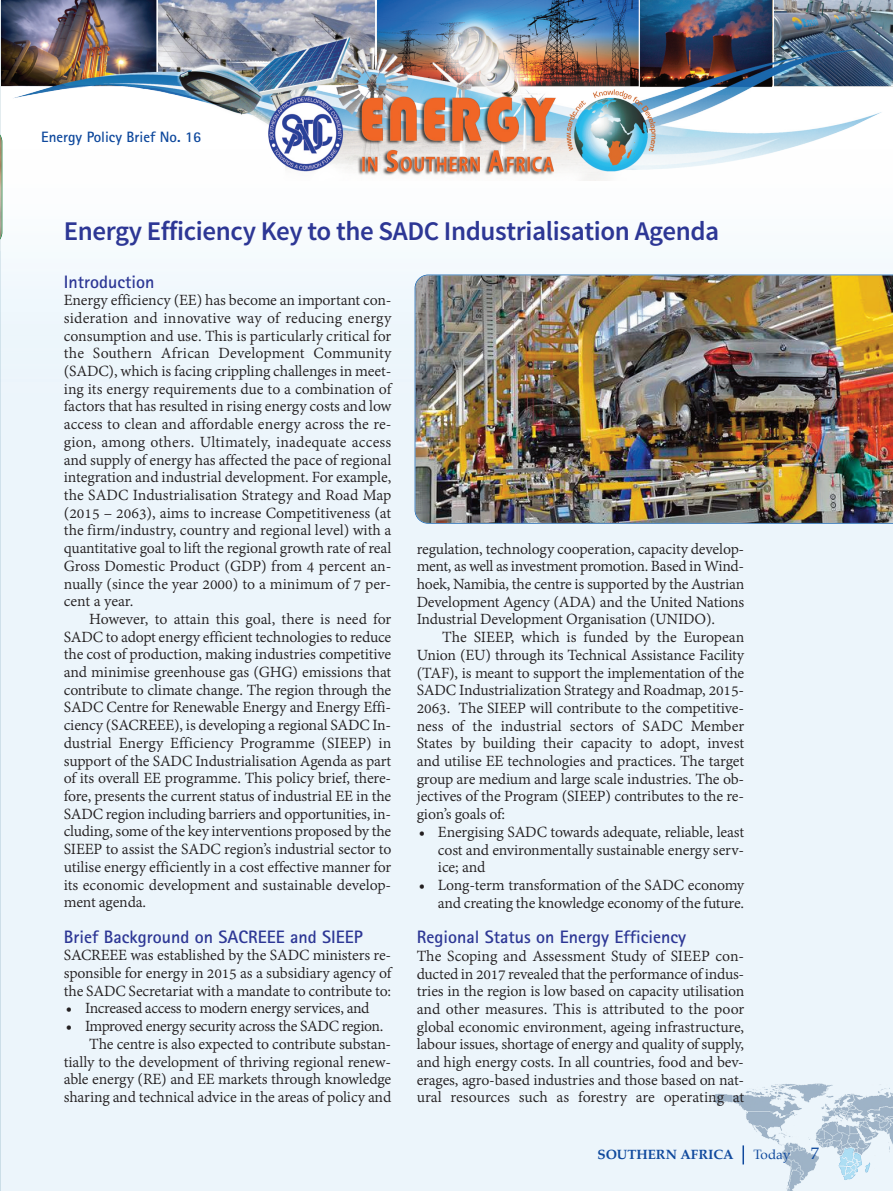
<style>
.page{position:relative;width:893px;height:1191px;background:#fff}
.page>*{position:absolute;margin:0;border:0;box-sizing:border-box;transform-origin:0 0}
.t1{font:600 27px "Source Sans Pro";letter-spacing:-.015em;color:#2d3795}
.t2{font:700 18px "Rotis Sans Serif";color:#2d3795}
.t3{font:16.5px/17.7px "Adobe Devanagari";letter-spacing:-.01em;color:#231f20;text-align:justify}
.t4{font:700 15px "Rotis Sans Serif";color:#0f499d}
.t5{font:700 13.5px "Palatino";color:#0f499d}
.t6{font:13.5px "Palatino";color:#0f499d}
.s1{font-size:16.5px}
</style>
<div class="page">
<div style="left:0;top:325px;width:893px;height:866px;background:#ecf5fb"></div>
<div style="left:1px;top:201px;width:892px;height:208px;background:#f4f9fd"></div>
<img style="left:1px;top:0;width:892px;height:181px">
<img style="left:711px;top:1083px;width:182px;height:108px">
<svg style="left:742px;top:1145px;width:2px;height:19px"></svg>
<svg style="left:0;top:0;width:1px;height:1191px"></svg>
<svg style="left:0;top:128px;width:2px;height:117px"></svg>
<img style="left:415px;top:274px;width:478px;height:250px">
<p class="t4" style="left:41px;top:132px;width:161px">Energy Policy Brief No. 16</p>
<h1 class="t1" style="left:64px;top:221px;width:657px">Energy Efficiency Key to the SADC Industrialisation Agenda</h1>
<p class="t2" style="left:64px;top:275px;width:92px">Introduction</p>
<p class="t3" style="left:64px;top:291px;width:329px">Energy efficiency (EE) has become an important con&shy;sideration and innovative way of reducing energy consumption and use. This is particularly critical for the Southern African Development Community (SADC), which is facing crippling challenges in meet&shy;ing its energy requirements due to a combination of factors that has resulted in rising energy costs and low access to clean and affordable energy across the re&shy;gion, among others. Ultimately, inadequate access and supply of energy has affected the pace of regional integration and industrial development. For example, the SADC Industrialisation Strategy and Road Map (2015 – 2063), aims to increase Competitiveness (at the firm/industry, country and regional level) with a quantitative goal to lift the regional growth rate of real Gross Domestic Product (GDP) from 4 percent an&shy;nually (since the year 2000) to a minimum of 7 per&shy;cent a year.</p>
<p class="t3" style="left:64px;top:609px;width:329px;text-indent:26px">However, to attain this goal, there is need for SADC to adopt energy efficient technologies to reduce the cost of production, making industries competitive and minimise greenhouse gas (GHG) emissions that contribute to climate change. The region through the SADC Centre for Renewable Energy and Energy Effi&shy;ciency (SACREEE), is developing a regional SADC In&shy;dustrial Energy Efficiency Programme (SIEEP) in support of the SADC Industrialisation Agenda as part of its overall EE programme. This policy brief, there&shy;fore, presents the current status of industrial EE in the SADC region including barriers and opportunities, in&shy;cluding, some of the key interventions proposed by the SIEEP to assist the SADC region’s industrial sector to utilise energy efficiently in a cost effective manner for its economic development and sustainable develop&shy;ment agenda.</p>
<p class="t2" style="left:64px;top:930px;width:300px">Brief Background on SACREEE and SIEEP</p>
<p class="t3" style="left:64px;top:945px;width:329px">SACREEE was established by the SADC ministers re&shy;sponsible for energy in 2015 as a subsidiary agency of the SADC Secretariat with a mandate to contribute to:</p>
<p class="t3" style="left:66px;top:999px;width:305px">• Increased access to modern energy services, and</p>
<p class="t3" style="left:66px;top:1016px;width:319px">• Improved energy security across the SADC region.</p>
<p class="t3" style="left:89px;top:1034px;width:304px">The centre is also expected to contribute substan-</p>
<p class="t3" style="left:64px;top:1052px;width:329px">tially to the development of thriving regional renew-</p>
<p class="t3" style="left:64px;top:1069px;width:329px">able energy (RE) and EE markets through knowledge</p>
<p class="t3" style="left:64px;top:1087px;width:329px">sharing and technical advice in the areas of policy and</p>
<p class="t3" style="left:417px;top:539px;width:329px">regulation, technology cooperation, capacity develop&shy;ment, as well as investment promotion. Based in Wind&shy;hoek, Namibia, the centre is supported by the Austrian Development Agency (ADA) and the United Nations Industrial Development Organisation (UNIDO).</p>
<p class="t3" style="left:417px;top:627px;width:329px;text-indent:26px">The SIEEP, which is funded by the European Union (EU) through its Technical Assistance Facility (TAF), is meant to support the implementation of the SADC Industrialization Strategy and Roadmap, 2015- 2063. The SIEEP will contribute to the competitive&shy;ness of the industrial sectors of SADC Member States by building their capacity to adopt, invest and utilise EE technologies and practices. The target group are medium and large scale industries. The ob&shy;jectives of the Program (SIEEP) contributes to the re&shy;gion’s goals of:</p>
<p class="t3" style="left:438px;top:822px;width:308px;text-indent:-19px">• Energising SADC towards adequate, reliable, least cost and environmentally sustainable energy serv&shy;ice; and</p>
<p class="t3" style="left:419px;top:875px;width:327px;text-align:right">• Long-term transformation of the SADC economy and creating the knowledge economy of the future.</p>
<p class="t2" style="left:417px;top:930px;width:271px">Regional Status on Energy Efficiency</p>
<p class="t3" style="left:417px;top:946px;width:329px">The Scoping and Assessment Study of SIEEP con&shy;ducted in 2017 revealed that the performance of indus&shy;tries in the region is low based on capacity utilisation and other measures. This is attributed to the poor global economic environment, ageing infrastructure, labour issues, shortage of energy and quality of supply, and high energy costs. In all countries, food and bev&shy;erages, agro-based industries and those based on nat&shy;ural resources such as forestry are operating at</p>
<p class="t5" style="left:597px;top:1147px;width:138px">SOUTHERN AFRICA</p>
<p class="t6" style="left:754px;top:1147px;width:67px">Today <span class="s1">7</span></p>
</div>
